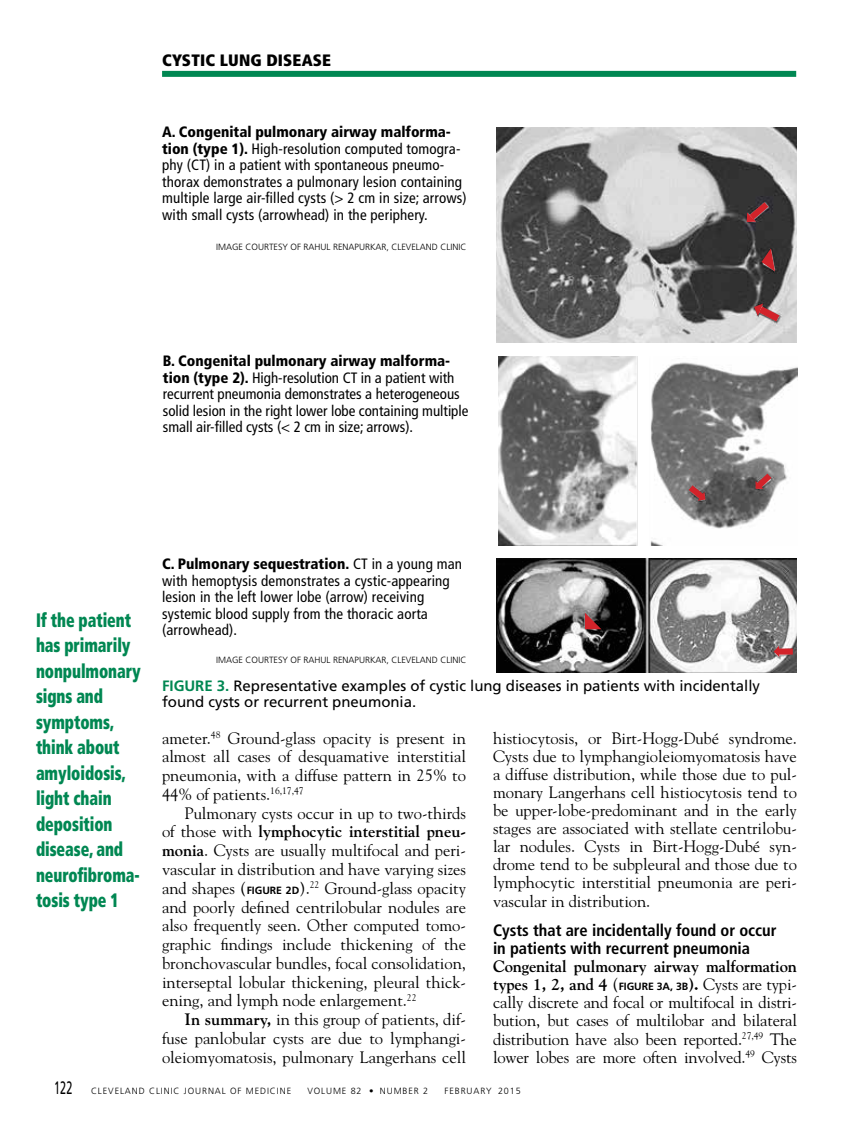
<style>
.page{position:relative;width:851px;height:1134px;background:#fff}
.page>*{position:absolute;margin:0;border:0;box-sizing:border-box;transform-origin:0 0}
.t1{font:900 condensed 19.5px/25.5px "Frutiger LT Std";letter-spacing:-.005em;color:#008752;scale:.8 1}
.t2{font:16.5px/18.8px "Goudy Std";color:#000;text-align:justify}
.t3{font:700 condensed 16.5px/18.1px "Frutiger LT Std";color:#000}
.t4{font:900 condensed 16.5px "Frutiger LT Std";letter-spacing:.01em;color:#000}
.t5{font:condensed 15px/16.5px "Frutiger LT Std";letter-spacing:.01em;color:#000}
.t6{font:15px/16.5px "Frutiger LT Std";color:#000}
.t7{font:300 9px "Frutiger LT Std";color:#000}
.t8{font:300 9px "Frutiger LT Std";letter-spacing:.1em;color:#000}
.s1{font-weight:900}
.s2{font-weight:700;color:#008752}
.s3{font-weight:700}
.s4{font-family:"Frutiger LT Std";font-weight:700;font-size:10.5px}
.s5{font-weight:400;font-size:18px}
</style>
<div class="page">
<div style="left:162px;top:71px;width:634px;height:6px;background:#008752"></div>
<img style="left:496px;top:127px;width:300px;height:215px">
<img style="left:498px;top:356px;width:299px;height:189px">
<img style="left:496px;top:558px;width:300px;height:114px">
<svg style="left:743px;top:196px;width:32px;height:30px"></svg>
<svg style="left:761px;top:248px;width:14px;height:23px"></svg>
<svg style="left:751px;top:300px;width:36px;height:28px"></svg>
<svg style="left:749px;top:467px;width:28px;height:28px"></svg>
<svg style="left:682px;top:479px;width:29px;height:27px"></svg>
<svg style="left:585px;top:613px;width:16px;height:16px"></svg>
<div style="left:777px;top:649px;width:15px;height:6px;background:#d2232a"></div>
<svg style="left:773px;top:646px;width:6px;height:11px"></svg>
<p class="t4" style="left:162px;top:51px;width:170px">CYSTIC LUNG DISEASE</p>
<p class="t5" style="left:162px;top:124px;width:306px"><span class="s1">A. Congenital pulmonary airway malforma&shy;tion (type 1).</span> High-resolution computed tomogra&shy;phy (CT) in a patient with spontaneous pneumo&shy;thorax demonstrates a pulmonary lesion containing multiple large air-filled cysts (&gt; 2 cm in size; arrows) with small cysts (arrowhead) in the periphery.</p>
<p class="t7" style="left:216px;top:242px;width:252px">IMAGE COURTESY OF RAHUL RENAPURKAR, CLEVELAND CLINIC</p>
<p class="t5" style="left:163px;top:353px;width:307px"><span class="s1">B. Congenital pulmonary airway malforma&shy;tion (type 2).</span> High-resolution CT in a patient with recurrent pneumonia demonstrates a heterogeneous solid lesion in the right lower lobe containing multiple small air-filled cysts (&lt; 2 cm in size; arrows).</p>
<p class="t1" style="left:36px;top:607px;width:132px">If the patient has primarily nonpulmonary signs and symptoms, think about amyloidosis, light chain deposition disease, and neurofibroma&shy;tosis type 1</p>
<p class="t5" style="left:162px;top:556px;width:301px"><span class="s1">C. Pulmonary sequestration.</span> CT in a young man with hemoptysis demonstrates a cystic-appearing lesion in the left lower lobe (arrow) receiving systemic blood supply from the thoracic aorta (arrowhead).</p>
<p class="t7" style="left:216px;top:654px;width:252px">IMAGE COURTESY OF RAHUL RENAPURKAR, CLEVELAND CLINIC</p>
<p class="t6" style="left:162px;top:678px;width:599px"><span class="s2">FIGURE 3.</span> Representative examples of cystic lung diseases in patients with incidentally found cysts or recurrent pneumonia.</p>
<p class="t2" style="left:162px;top:728px;width:305px">ameter.<sup>48</sup> Ground-glass opacity is present in almost all cases of desquamative interstitial pneumonia, with a diffuse pattern in 25% to 44% of patients.<sup>16,17,47</sup></p>
<p class="t2" style="left:162px;top:803px;width:305px;text-indent:23px">Pulmonary cysts occur in up to two-thirds of those with <span class="s3">lymphocytic interstitial pneu&shy;monia</span>. Cysts are usually multifocal and peri&shy;vascular in distribution and have varying sizes and shapes (<span class="s4">FIGURE 2D</span>).<sup>22</sup> Ground-glass opacity and poorly defined centrilobular nodules are also frequently seen. Other computed tomo&shy;graphic findings include thickening of the bronchovascular bundles, focal consolidation, interseptal lobular thickening, pleural thick&shy;ening, and lymph node enlargement.<sup>22</sup></p>
<p class="t2" style="left:162px;top:1010px;width:305px;text-indent:23px"><span class="s3">In summary,</span> in this group of patients, dif&shy;fuse panlobular cysts are due to lymphangi&shy;oleiomyomatosis, pulmonary Langerhans cell</p>
<p class="t2" style="left:493px;top:729px;width:305px;line-height:18.1px">histiocytosis, or Birt-Hogg-Dubé syndrome.<br>Cysts due to lymphangioleiomyomatosis have a diffuse distribution, while those due to pul&shy;monary Langerhans cell histiocytosis tend to be upper-lobe-predominant and in the early stages are associated with stellate centrilobu&shy;lar nodules. Cysts in Birt-Hogg-Dubé syn&shy;drome tend to be subpleural and those due to lymphocytic interstitial pneumonia are peri&shy;vascular in distribution.</p>
<p class="t3" style="left:493px;top:921px;width:285px">Cysts that are incidentally found or occur in patients with recurrent pneumonia</p>
<p class="t2" style="left:493px;top:957px;width:305px;line-height:18.1px"><span class="s3">Congenital pulmonary airway malformation types 1, 2, and 4</span> (<span class="s4">FIGURE 3A, 3B</span><span class="s3">).</span> Cysts are typi&shy;cally discrete and focal or multifocal in distri&shy;bution, but cases of multilobar and bilateral distribution have also been reported.<sup>27,49</sup> The lower lobes are more often involved.<sup>49</sup> Cysts</p>
<p class="t8" style="left:54px;top:1085px;width:239px"><span class="s5">122</span> CLEVELAND CLINIC JOURNAL OF MEDICINE</p>
<p class="t8" style="left:307px;top:1085px;width:122px">VOLUME 82 • NUMBER 2</p>
<p class="t8" style="left:444px;top:1085px;width:78px">FEBRUARY 2015</p>
</div>
